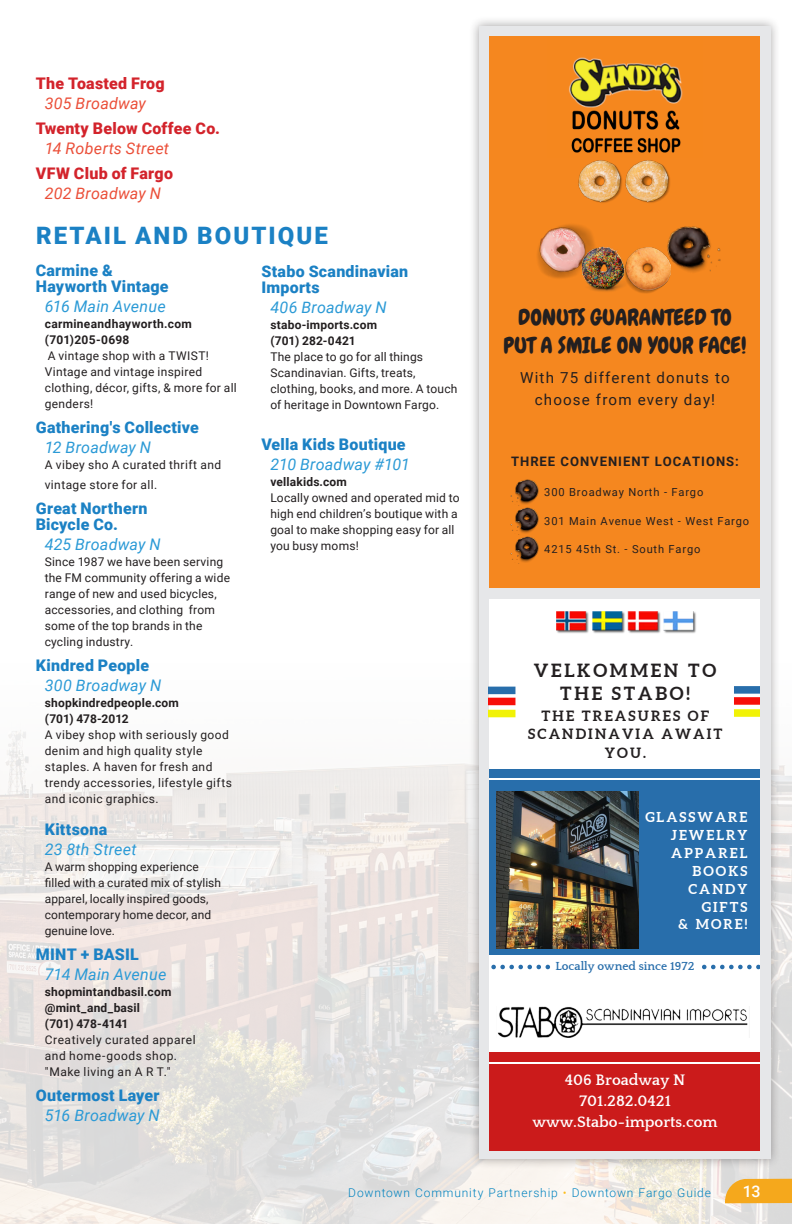
<style>
.page{position:relative;width:792px;height:1224px;background:#fff}
.page>*{position:absolute;margin:0;border:0;box-sizing:border-box;transform-origin:0 0}
.Dining{font:900 24px "Roboto";letter-spacing:.085em;color:#1b81c4}
.t1{font:22.2px/28.4px "Chewy";color:#231f20;text-align:center}
.t2{font:700 18.2px/23.6px "Aleo";letter-spacing:.15em;color:#231f20;text-align:center}
.Business_Name_-_Reta{font:900 16px/16px "Roboto";letter-spacing:.015em;color:#1b81c4}
.Address_-_Retail{font:italic 16px "Roboto";letter-spacing:.015em;color:#2b9ad6}
.Business_Name_-_Dini{font:900 16px "Roboto";letter-spacing:.015em;color:#d3232b}
.Address_-_Dining{font:italic 16px "Roboto";letter-spacing:.015em;color:#eb4f39}
.Website_Phone_Blurb{font:900 16px "Roboto";letter-spacing:.02em;color:#1b81c4}
.slab_subheads{font:500 16px "Roboto";color:#fff}
.t3{font:700 15.6px/20.8px "Quattrocento";color:#fff;text-align:center}
.t4{font:15.2px/22.8px "Roboto";letter-spacing:.075em;color:#231f20;text-align:center}
.t5{font:700 14.2px/18.8px "Aleo";letter-spacing:.15em;color:#231f20;text-align:center}
.t6{font:700 13.6px/17.8px "Aleo";letter-spacing:.15em;color:#fff;text-align:right}
.t7{font:700 13px "Roboto";letter-spacing:.075em;color:#231f20}
.Website_Phone_Blurb-2{font:12px/16px "Roboto";letter-spacing:.02em;color:#231f20}
.Website_Phone_Blurb-3{font:12px/16px "Roboto";letter-spacing:.045em;color:#231f20}
.t8{font:300 12px "Roboto";letter-spacing:.07em;color:#0082bf}
.Website_Phone_Blurb-4{font:700 12px/16px "Roboto";letter-spacing:.025em;color:#231f20}
.t9{font:700 12px "Quattrocento";color:#286eab}
.t10{font:11.2px "Roboto";letter-spacing:.075em;color:#231f20}
.s1{font-weight:700}
.s2{color:#fdbd1d}
</style>
<div class="page">
<img style="left:0;top:730px;width:792px;height:494px">
<svg style="left:725px;top:1178px;width:67px;height:25px;background:#f2ad2e"></svg>
<div style="left:469px;top:16px;width:312px;height:1153px;background:#231f20;opacity:.4"></div>
<div style="left:479px;top:26px;width:292px;height:1133px;background:#e6e7e9"></div>
<div style="left:489px;top:36px;width:271px;height:552px;background:#f5871f"></div>
<img style="left:569px;top:57px;width:114px;height:96px">
<img style="left:510px;top:479px;width:29px;height:85px">
<img style="left:578px;top:160px;width:92px;height:43px">
<img style="left:537px;top:224px;width:58px;height:55px">
<img style="left:581px;top:246px;width:44px;height:46px">
<img style="left:649px;top:226px;width:72px;height:50px">
<img style="left:625px;top:248px;width:45px;height:45px">
<div style="left:489px;top:599px;width:271px;height:552px;background:#fff"></div>
<img style="left:498px;top:1007px;width:250px;height:30px">
<div style="left:489px;top:1053px;width:271px;height:98px;background:#cb1b1b"></div>
<div style="left:489px;top:769px;width:271px;height:186px;background:#286eab"></div>
<hr style="left:489px;top:1062px;width:271px;height:2px;background:#fff">
<div style="left:489px;top:687px;width:26px;height:7px;background:#286eab"></div>
<div style="left:489px;top:698px;width:26px;height:7px;background:#f70e09"></div>
<div style="left:489px;top:710px;width:26px;height:7px;background:#f1f206"></div>
<img style="left:556px;top:611px;width:140px;height:22px">
<div style="left:734px;top:686px;width:26px;height:8px;background:#286eab"></div>
<div style="left:734px;top:697px;width:26px;height:8px;background:#f70e09"></div>
<div style="left:734px;top:709px;width:26px;height:8px;background:#f1f206"></div>
<svg style="left:491px;top:965px;width:59px;height:4px"></svg>
<svg style="left:702px;top:965px;width:58px;height:4px"></svg>
<img style="left:496px;top:792px;width:142px;height:157px">
<hr style="left:489px;top:778px;width:271px;height:2px;background:#fff">
<p class="Business_Name_-_Dini" style="left:36px;top:72px;width:130px">The Toasted Frog</p>
<p class="Address_-_Dining" style="left:45px;top:92px;width:103px">305 Broadway</p>
<p class="Business_Name_-_Dini" style="left:36px;top:117px;width:186px">Twenty Below Coffee Co.</p>
<p class="Address_-_Dining" style="left:45px;top:137px;width:126px">14 Roberts Street</p>
<p class="Business_Name_-_Dini" style="left:36px;top:162px;width:139px">VFW Club of Fargo</p>
<p class="Address_-_Dining" style="left:45px;top:182px;width:118px">202 Broadway N</p>
<p class="Dining" style="left:36px;top:219px;width:293px">RETAIL AND BOUTIQUE</p>
<p class="Business_Name_-_Reta" style="left:36px;top:262px;width:134px">Carmine &amp;<br>Hayworth Vintage</p>
<p class="Address_-_Retail" style="left:45px;top:295px;width:122px">616 Main Avenue</p>
<p class="Website_Phone_Blurb-4" style="left:45px;top:315px;width:149px">carmineandhayworth.com (701)205-0698</p>
<p class="Website_Phone_Blurb-2" style="left:45px;top:347px;width:194px">A vintage shop with a TWIST!<br>Vintage and vintage inspired clothing, décor, gifts, &amp; more for all genders!</p>
<p class="Business_Name_-_Reta" style="left:36px;top:419px;width:164px">Gathering's Collective</p>
<p class="Address_-_Retail" style="left:45px;top:436px;width:108px">12 Broadway N</p>
<p class="Website_Phone_Blurb-2" style="left:45px;top:454px;width:178px;line-height:20px">A vibey sho A curated thrift and vintage store for all.</p>
<p class="Business_Name_-_Reta" style="left:36px;top:500px;width:113px">Great Northern<br>Bicycle Co.</p>
<p class="Address_-_Retail" style="left:45px;top:533px;width:117px">425 Broadway N</p>
<p class="Website_Phone_Blurb-2" style="left:45px;top:553px;width:187px">Since 1987 we have been serving the FM community offering a wide range of new and used bicycles, accessories, and clothing from some of the top brands in the cycling industry.</p>
<p class="Business_Name_-_Reta" style="left:36px;top:657px;width:115px">Kindred People</p>
<p class="Address_-_Retail" style="left:45px;top:674px;width:118px">300 Broadway N</p>
<p class="Website_Phone_Blurb-2" style="left:45px;top:694px;width:189px"><span class="s1">shopkindredpeople.com<br>(701) 478-2012<br></span>A vibey shop with seriously good denim and high quality style staples. A haven for fresh and trendy accessories, lifestyle gifts and iconic graphics.</p>
<p class="Website_Phone_Blurb" style="left:45px;top:818px;width:64px">Kittsona</p>
<p class="Address_-_Retail" style="left:45px;top:838px;width:93px">23 8th Street</p>
<p class="Website_Phone_Blurb-2" style="left:45px;top:858px;width:178px">A warm shopping experience filled with a curated mix of stylish apparel, locally inspired goods, contemporary home decor, and genuine love.</p>
<p class="Business_Name_-_Reta" style="left:36px;top:946px;width:105px">MINT + BASIL</p>
<p class="Address_-_Retail" style="left:45px;top:963px;width:123px">714 Main Avenue</p>
<p class="Website_Phone_Blurb-3" style="left:45px;top:983px;width:152px"><span class="s1">shopmintandbasil.com @mint_and_basil<br>(701) 478-4141<br></span>Creatively curated apparel and home-goods shop. "Make living an A R T."</p>
<p class="Business_Name_-_Reta" style="left:36px;top:1087px;width:125px">Outermost Layer</p>
<p class="Address_-_Retail" style="left:45px;top:1104px;width:117px">516 Broadway N</p>
<p class="Business_Name_-_Reta" style="left:261px;top:263px;width:148px">Stabo Scandinavian<br>Imports</p>
<p class="Address_-_Retail" style="left:270px;top:296px;width:118px">406 Broadway N</p>
<p class="Website_Phone_Blurb-2" style="left:270px;top:316px;width:189px"><span class="s1">stabo-imports.com<br>(701) 282-0421<br></span>The place to go for all things<br>Scandinavian. Gifts, treats, clothing, books, and more. A touch of heritage in Downtown Fargo.</p>
<p class="Business_Name_-_Reta" style="left:261px;top:436px;width:146px">Vella Kids Boutique</p>
<p class="Address_-_Retail" style="left:270px;top:453px;width:141px">210 Broadway #101</p>
<p class="Website_Phone_Blurb-2" style="left:270px;top:473px;width:191px"><span class="s1">vellakids.com<br></span>Locally owned and operated mid to high end children’s boutique with a goal to make shopping easy for all you busy moms!</p>
<p class="t1" style="left:503px;top:303px;width:244px">DONUTS GUARANTEED TO<br>PUT A SMILE ON YOUR FACE!</p>
<p class="t4" style="left:520px;top:365px;width:211px">With 75 different donuts to choose from every day!</p>
<p class="t7" style="left:511px;top:452px;width:229px">THREE CONVENIENT LOCATIONS:</p>
<p class="t10" style="left:544px;top:484px;width:161px">300 Broadway North - Fargo</p>
<p class="t10" style="left:544px;top:513px;width:206px">301 Main Avenue West - West Fargo</p>
<p class="t10" style="left:544px;top:542px;width:158px">4215 45th St. - South Fargo</p>
<p class="t2" style="left:534px;top:658px;width:184px">VELKOMMEN TO<br>THE STABO!</p>
<p class="t5" style="left:528px;top:706px;width:196px">THE TREASURES OF<br>SCANDINAVIA AWAIT<br>YOU.</p>
<p class="t6" style="left:645px;top:808px;width:104px">GLASSWARE<br>JEWELRY<br>APPAREL<br>BOOKS<br>CANDY<br>GIFTS<br>&amp; MORE!</p>
<p class="t9" style="left:555px;top:960px;width:141px">Locally owned since 1972</p>
<p class="t3" style="left:532px;top:1070px;width:187px">406 Broadway N<br>701.282.0421 www.Stabo-imports.com</p>
<p class="t8" style="left:348px;top:1184px;width:364px">Downtown Community Partnership <span class="s2">•</span> Downtown Fargo Guide</p>
<p class="slab_subheads" style="left:743px;top:1180px;width:19px">13</p>
</div>
